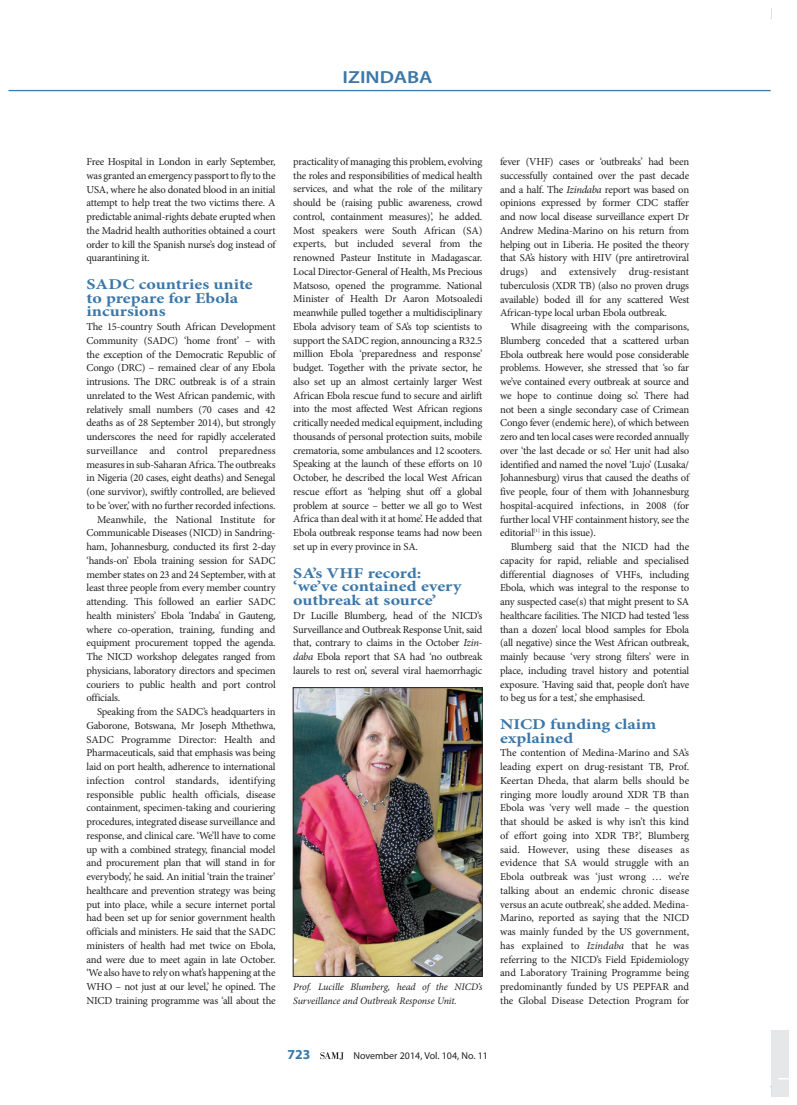
<style>
.page{position:relative;width:797px;height:1105px;background:#fff}
.page>*{position:absolute;margin:0;border:0;box-sizing:border-box;transform-origin:0 0}
.t1{font:600 17.5px "Myriad Pro";color:#3b77a8;scale:1.2 1}
.t2{font:700 15px/13.8px "Minion Pro";color:#3b77a8;scale:1.2 1}
.t3{font:700 13.75px "Myriad Pro";color:#3b77a8}
.t4{font:10.62px/13.8px "Minion Pro";letter-spacing:-.02em;color:#231f20;text-align:justify}
.t5{font:10.62px "Minion Pro";color:#231f20}
.t6{font:italic 10px/13.8px "Minion Pro";letter-spacing:-.005em;color:#231f20}
.t7{font:10px "Myriad Pro";color:#231f20}
.s1{font-style:italic}
</style>
<div class="page">
<hr style="left:9px;top:90px;width:761px;height:1px;background:#3b77a8">
<svg style="left:320px;top:1052px;width:24px;height:8px"></svg>
<img style="left:295px;top:689px;width:185px;height:286px">
<div style="left:293px;top:687px;width:189px;height:290px;border:1px solid #231f20"></div>
<div style="left:770px;top:1030px;width:18px;height:66px;background:#e6e7e9"></div>
<h1 class="t1" style="left:342px;top:66px;width:76px">IZINDABA</h1>
<p class="t4" style="left:86px;top:155px;width:191px">Free Hospital in London in early September, was granted an emergency passport to fly to the USA, where he also donated blood in an initial attempt to help treat the two victims there. A predictable animal-rights debate erupted when the Madrid health authorities obtained a court order to kill the Spanish nurse’s dog instead of quarantining it.</p>
<h2 class="t2" style="left:86px;top:277px;width:140px">SADC countries unite to prepare for Ebola incursions</h2>
<p class="t4" style="left:86px;top:320px;width:190px">The 15-country South African Development</p>
<p class="t4" style="left:86px;top:334px;width:191px">Community (SADC) ‘home front’ – with</p>
<p class="t4" style="left:86px;top:347px;width:190px">the exception of the Democratic Republic of</p>
<p class="t4" style="left:86px;top:361px;width:190px">Congo (DRC) – remained clear of any Ebola</p>
<p class="t4" style="left:86px;top:375px;width:190px">intrusions. The DRC outbreak is of a strain</p>
<p class="t4" style="left:86px;top:389px;width:190px">unrelated to the West African pandemic, with</p>
<p class="t4" style="left:86px;top:402px;width:190px">relatively small numbers (70 cases and 42</p>
<p class="t4" style="left:86px;top:416px;width:190px">deaths as of 28 September 2014), but strongly</p>
<p class="t4" style="left:86px;top:430px;width:190px">underscores the need for rapidly accelerated</p>
<p class="t5" style="left:86px;top:443px;width:191px">surveillance and control preparedness</p>
<p class="t4" style="left:86px;top:457px;width:190px">measures in sub-Saharan Africa. The outbreaks</p>
<p class="t4" style="left:86px;top:471px;width:190px">in Nigeria (20 cases, eight deaths) and Senegal</p>
<p class="t4" style="left:86px;top:485px;width:190px">(one survivor), swiftly controlled, are believed</p>
<p class="t4" style="left:86px;top:499px;width:190px">to be ‘over,’ with no further recorded infections.</p>
<p class="t4" style="left:97px;top:512px;width:180px">Meanwhile, the National Institute for</p>
<p class="t4" style="left:86px;top:526px;width:190px">Communicable Diseases (NICD) in Sandring-</p>
<p class="t4" style="left:86px;top:540px;width:190px">ham, Johannesburg, conducted its first 2-day</p>
<p class="t4" style="left:86px;top:554px;width:190px">‘hands-on’ Ebola training session for SADC</p>
<p class="t4" style="left:86px;top:567px;width:190px">member states on 23 and 24 September, with at</p>
<p class="t4" style="left:86px;top:581px;width:190px">least three people from every member country</p>
<p class="t4" style="left:86px;top:595px;width:190px">attending. This followed an earlier SADC</p>
<p class="t4" style="left:86px;top:609px;width:190px">health ministers’ Ebola ‘Indaba’ in Gauteng,</p>
<p class="t4" style="left:86px;top:622px;width:190px">where co-operation, training, funding and</p>
<p class="t4" style="left:86px;top:636px;width:190px">equipment procurement topped the agenda.</p>
<p class="t4" style="left:86px;top:650px;width:190px">The NICD workshop delegates ranged from</p>
<p class="t4" style="left:86px;top:664px;width:190px">physicians, laboratory directors and specimen</p>
<p class="t4" style="left:86px;top:677px;width:191px">couriers to public health and port control</p>
<p class="t4" style="left:86px;top:691px;width:35px">officials.</p>
<p class="t4" style="left:97px;top:705px;width:180px">Speaking from the SADC’s headquarters in</p>
<p class="t4" style="left:86px;top:719px;width:190px">Gaborone, Botswana, Mr Joseph Mthethwa,</p>
<p class="t4" style="left:86px;top:732px;width:190px">SADC Programme Director: Health and</p>
<p class="t4" style="left:86px;top:746px;width:190px">Pharmaceuticals, said that emphasis was being</p>
<p class="t4" style="left:86px;top:760px;width:190px">laid on port health, adherence to international</p>
<p class="t5" style="left:86px;top:773px;width:190px">infection control standards, identifying</p>
<p class="t4" style="left:86px;top:787px;width:191px">responsible public health officials, disease</p>
<p class="t4" style="left:86px;top:801px;width:190px">containment, specimen-taking and couriering</p>
<p class="t4" style="left:86px;top:815px;width:190px">procedures, integrated disease surveillance and</p>
<p class="t4" style="left:86px;top:829px;width:190px">response, and clinical care. ‘We’ll have to come</p>
<p class="t4" style="left:86px;top:842px;width:190px">up with a combined strategy, financial model</p>
<p class="t4" style="left:86px;top:856px;width:190px">and procurement plan that will stand in for</p>
<p class="t4" style="left:86px;top:870px;width:191px">everybody,’ he said. An initial ‘train the trainer’</p>
<p class="t4" style="left:86px;top:884px;width:190px">healthcare and prevention strategy was being</p>
<p class="t4" style="left:86px;top:897px;width:190px">put into place, while a secure internet portal</p>
<p class="t4" style="left:86px;top:911px;width:190px">had been set up for senior government health</p>
<p class="t4" style="left:86px;top:925px;width:190px">officials and ministers. He said that the SADC</p>
<p class="t4" style="left:86px;top:939px;width:190px">ministers of health had met twice on Ebola,</p>
<p class="t4" style="left:86px;top:952px;width:191px">and were due to meet again in late October.</p>
<p class="t4" style="left:86px;top:966px;width:190px">‘We also have to rely on what’s happening at the</p>
<p class="t4" style="left:86px;top:980px;width:190px">WHO – not just at our level,’ he opined. The</p>
<p class="t4" style="left:86px;top:994px;width:190px">NICD training programme was ‘all about the</p>
<p class="t4" style="left:293px;top:155px;width:191px">practicality of managing this problem, evolving the roles and responsibilities of medical health services, and what the role of the military should be (raising public awareness, crowd control, containment measures)’, he added.<br>Most speakers were South African (SA) experts, but included several from the renowned Pasteur Institute in Madagascar.<br>Local Director-General of Health, Ms Precious Matsoso, opened the programme. National Minister of Health Dr Aaron Motsoaledi meanwhile pulled together a multidisciplinary Ebola advisory team of SA’s top scientists to support the SADC region, announcing a R32.5 million Ebola ‘preparedness and response’ budget. Together with the private sector, he also set up an almost certainly larger West African Ebola rescue fund to secure and airlift into the most affected West African regions critically needed medical equipment, including thousands of personal protection suits, mobile crematoria, some ambulances and 12 scooters.<br>Speaking at the launch of these efforts on 10<br>October, he described the local West African rescue effort as ‘helping shut off a global problem at source – better we all go to West Africa than deal with it at home’. He added that Ebola outbreak response teams had now been set up in every province in SA.</p>
<h2 class="t2" style="left:293px;top:566px;width:142px">SA’s VHF record: ‘we’ve contained every outbreak at source’</h2>
<p class="t4" style="left:293px;top:609px;width:191px">Dr Lucille Blumberg, head of the NICD’s Surveillance and Outbreak Response Unit, said that, contrary to claims in the October <span class="s1">Izin&shy;daba</span> Ebola report that SA had ‘no outbreak laurels to rest on’, several viral haemorrhagic</p>
<p class="t6" style="left:293px;top:980px;width:191px">Prof. Lucille Blumberg, head of the NICD’s<br>Surveillance and Outbreak Response Unit.</p>
<p class="t4" style="left:500px;top:155px;width:191px">fever (VHF) cases or ‘outbreaks’ had been successfully contained over the past decade and a half. The <span class="s1">Izindaba</span> report was based on opinions expressed by former CDC staffer and now local disease surveillance expert Dr Andrew Medina-Marino on his return from helping out in Liberia. He posited the theory that SA’s history with HIV (pre antiretroviral drugs) and extensively drug-resistant tuberculosis (XDR TB) (also no proven drugs available) boded ill for any scattered West African-type local urban Ebola outbreak.</p>
<p class="t4" style="left:500px;top:320px;width:191px;text-indent:11px">While disagreeing with the comparisons, Blumberg conceded that a scattered urban Ebola outbreak here would pose considerable problems. However, she stressed that ‘so far we’ve contained every outbreak at source and we hope to continue doing so’. There had not been a single secondary case of Crimean Congo fever (endemic here), of which between zero and ten local cases were recorded annually over ‘the last decade or so’. Her unit had also identified and named the novel ‘Lujo’ (Lusaka/ Johannesburg) virus that caused the deaths of five people, four of them with Johannesburg hospital-acquired infections, in 2008 (for further local VHF containment history, see the editorial<sup>[1]</sup> in this issue).</p>
<p class="t4" style="left:500px;top:540px;width:191px;text-indent:11px">Blumberg said that the NICD had the capacity for rapid, reliable and specialised differential diagnoses of VHFs, including Ebola, which was integral to the response to any suspected case(s) that might present to SA healthcare facilities. The NICD had tested ‘less than a dozen’ local blood samples for Ebola (all negative) since the West African outbreak, mainly because ‘very strong filters’ were in place, including travel history and potential exposure. ‘Having said that, people don’t have to beg us for a test,’ she emphasised.</p>
<h2 class="t2" style="left:500px;top:717px;width:132px">NICD funding claim explained</h2>
<p class="t4" style="left:500px;top:746px;width:191px">The contention of Medina-Marino and SA’s leading expert on drug-resistant TB, Prof.<br>Keertan Dheda, that alarm bells should be ringing more loudly around XDR TB than Ebola was ‘very well made – the question that should be asked is why isn’t this kind of effort going into XDR TB?’, Blumberg said. However, using these diseases as evidence that SA would struggle with an Ebola outbreak was ‘just wrong … we’re talking about an endemic chronic disease versus an acute outbreak’, she added. Medina-Marino, reported as saying that the NICD was mainly funded by the US government, has explained to <span class="s1">Izindaba</span> that he was referring to the NICD’s Field Epidemiology and Laboratory Training Programme being predominantly funded by US PEPFAR and the Global Disease Detection Program for</p>
<p class="t3" style="left:287px;top:1045px;width:24px">723</p>
<p class="t7" style="left:353px;top:1049px;width:136px">November 2014, Vol. 104, No. 11</p>
</div>
